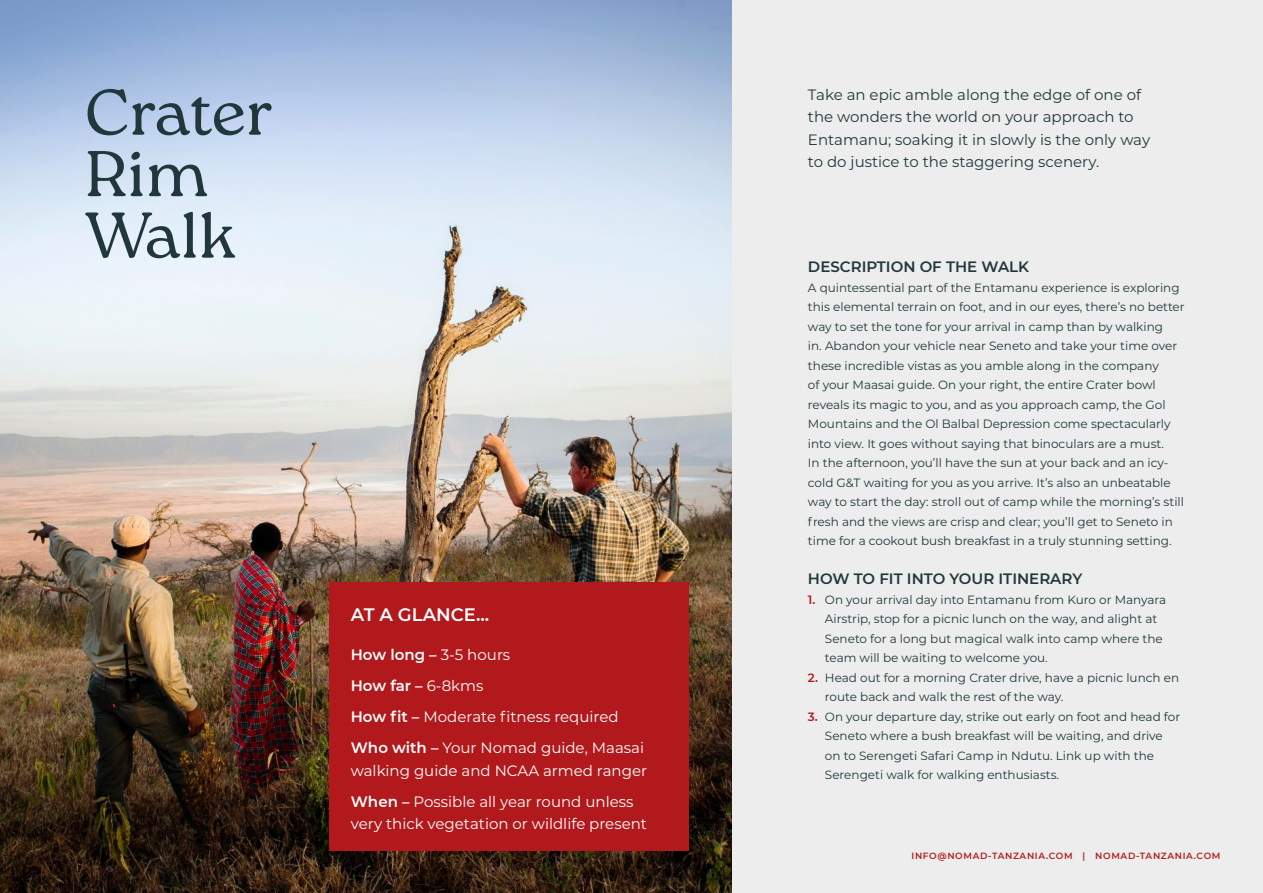
<style>
.page{position:relative;width:1263px;height:893px;background:#fff}
.page>*{position:absolute;margin:0;border:0;box-sizing:border-box;transform-origin:0 0}
.t1{font:300 64.5px/61.5px "Roca One";color:#20373b}
.t2{font:600 18px "Montserrat";color:#fff}
.t3{font:15px/31px "Montserrat";color:#fff}
.t4{font:15px/22.5px "Montserrat";color:#20373b}
.t5{font:600 15px "Montserrat";color:#20373b}
.t6{font:12px/19.5px "Montserrat";color:#20373b}
.t7{font:600 9px "Montserrat";letter-spacing:.07em;color:#b31c1d}
.s1{font-weight:600}
.s2{font-weight:600;color:#b2191c}
</style>
<div class="page">
<div style="left:0;top:0;width:1263px;height:893px;background:linear-gradient(to bottom,#ededed,#ededed)"></div>
<img style="left:0;top:0;width:731px;height:893px">
<div style="left:330px;top:582px;width:359px;height:268px;background:#b2191c"></div>
<h1 class="t1" style="left:85px;top:89px;width:191px">Crater<br>Rim<br>Walk</h1>
<h2 class="t2" style="left:351px;top:601px;width:140px">AT A GLANCE...</h2>
<p class="t3" style="left:351px;top:639px;width:295px"><span class="s1">How long –</span> 3-5 hours<br><span class="s1">How far –</span> 6-8kms<br><span class="s1">How fit –</span> Moderate fitness required<br><span class="s1">Who with –</span> Your Nomad guide, Maasai</p>
<p class="t3" style="left:351px;top:754px;width:298px">walking guide and NCAA armed ranger<br><span class="s1">When –</span> Possible all year round unless</p>
<p class="t3" style="left:351px;top:808px;width:298px">very thick vegetation or wildlife present</p>
<p class="t4" style="left:808px;top:82px;width:344px">Take an epic amble along the edge of one of the wonders the world on your approach to Entamanu; soaking it in slowly is the only way to do justice to the staggering scenery.</p>
<p class="t5" style="left:808px;top:256px;width:223px">DESCRIPTION OF THE WALK</p>
<p class="t6" style="left:808px;top:277px;width:378px">A quintessential part of the Entamanu experience is exploring this elemental terrain on foot, and in our eyes, there’s no better way to set the tone for your arrival in camp than by walking<br>in. Abandon your vehicle near Seneto and take your time over these incredible vistas as you amble along in the company<br>of your Maasai guide. On your right, the entire Crater bowl reveals its magic to you, and as you approach camp, the Gol Mountains and the Ol Balbal Depression come spectacularly into view. It goes without saying that binoculars are a must.<br>In the afternoon, you’ll have the sun at your back and an icy&shy;cold G&amp;T waiting for you as you arrive. It’s also an unbeatable way to start the day: stroll out of camp while the morning’s still fresh and the views are crisp and clear; you’ll get to Seneto in time for a cookout bush breakfast in a truly stunning setting.</p>
<p class="t5" style="left:808px;top:568px;width:276px">HOW TO FIT INTO YOUR ITINERARY</p>
<p class="t6" style="left:825px;top:589px;width:343px;text-indent:-17px"><span class="s2">1.</span> On your arrival day into Entamanu from Kuro or Manyara Airstrip, stop for a picnic lunch on the way, and alight at Seneto for a long but magical walk into camp where the team will be waiting to welcome you.</p>
<p class="t6" style="left:825px;top:667px;width:356px;text-indent:-17px"><span class="s2">2.</span> Head out for a morning Crater drive, have a picnic lunch en route back and walk the rest of the way.</p>
<p class="t6" style="left:825px;top:706px;width:357px;text-indent:-17px"><span class="s2">3.</span> On your departure day, strike out early on foot and head for Seneto where a bush breakfast will be waiting, and drive on to Serengeti Safari Camp in Ndutu. Link up with the Serengeti walk for walking enthusiasts.</p>
<p class="t7" style="left:911px;top:850px;width:310px">INFO@NOMAD-TANZANIA.COM | NOMAD-TANZANIA.COM</p>
</div>
